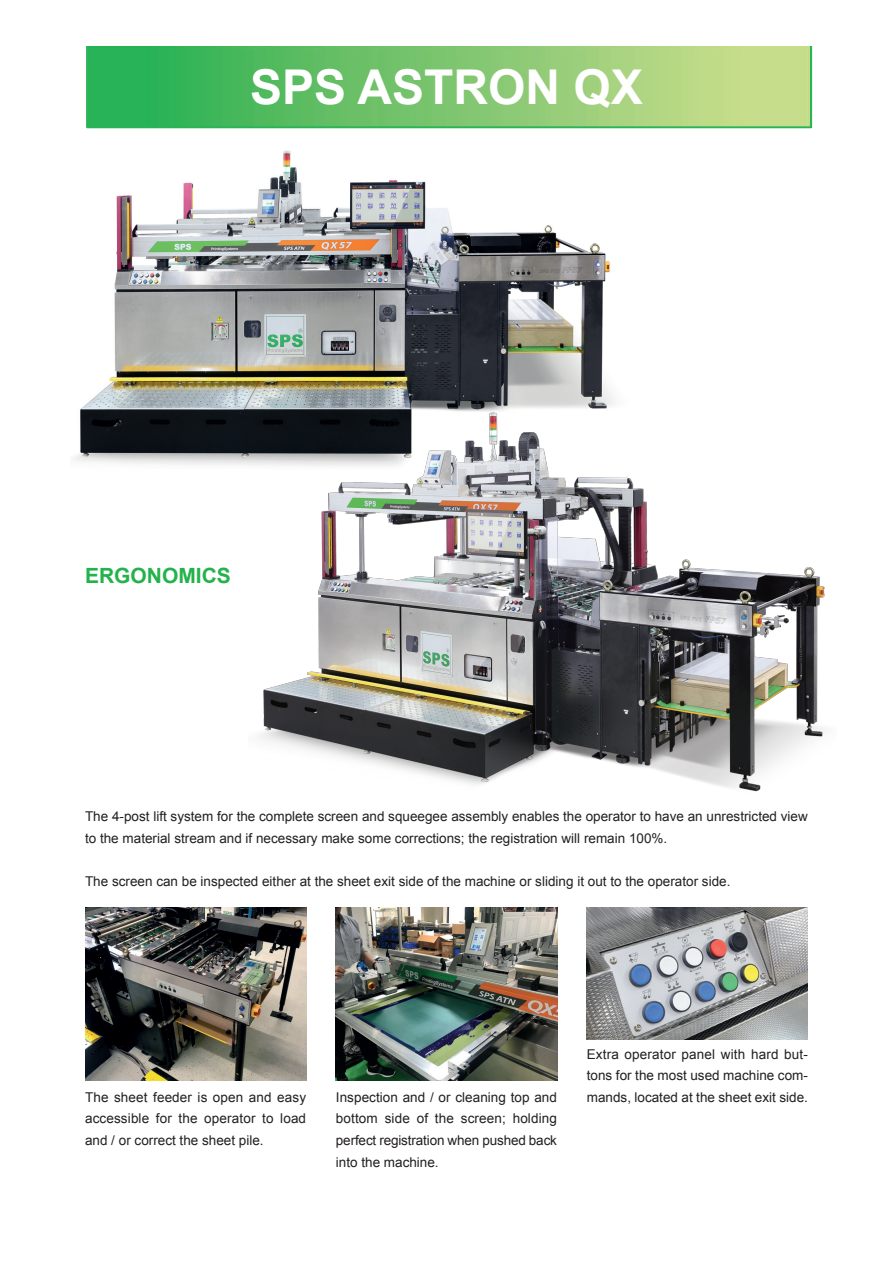
<style>
.page{position:relative;width:893px;height:1263px;background:#fff}
.page>*{position:absolute;margin:0;border:0;box-sizing:border-box;transform-origin:0 0}
.t1{font:700 48px "Arial";color:#fff}
.t2{font:700 21px "Arial";color:#23b24b}
.t3{font:13.5px/21.6px "Arial";color:#231f20;text-align:justify}
</style>
<div class="page">
<img style="left:74px;top:128px;width:586px;height:337px">
<img style="left:85px;top:907px;width:221px;height:173px">
<img style="left:336px;top:907px;width:221px;height:173px">
<img style="left:587px;top:907px;width:221px;height:132px">
<img style="left:248px;top:391px;width:577px;height:401px">
<svg style="left:86px;top:47px;width:726px;height:81px;background:#79c66f"></svg>
<p class="t1" style="left:250px;top:60px;width:394px">SPS ASTRON QX</p>
<p class="t2" style="left:85px;top:564px;width:147px">ERGONOMICS</p>
<p class="t3" style="left:85px;top:805px;width:724px">The 4-post lift system for the complete screen and squeegee assembly enables the operator to have an unrestricted view to the material stream and if necessary make some corrections; the registration will remain 100%.</p>
<p class="t3" style="left:85px;top:870px;width:647px">The screen can be inspected either at the sheet exit side of the machine or sliding it out to the operator side.</p>
<p class="t3" style="left:85px;top:1086px;width:223px">The sheet feeder is open and easy accessible for the operator to load and / or correct the sheet pile.</p>
<p class="t3" style="left:336px;top:1086px;width:223px">Inspection and / or cleaning top and bottom side of the screen; holding perfect registration when pushed back into the machine.</p>
<p class="t3" style="left:587px;top:1043px;width:223px">Extra operator panel with hard but&shy;tons for the most used machine com&shy;mands, located at the sheet exit side.</p>
</div>
